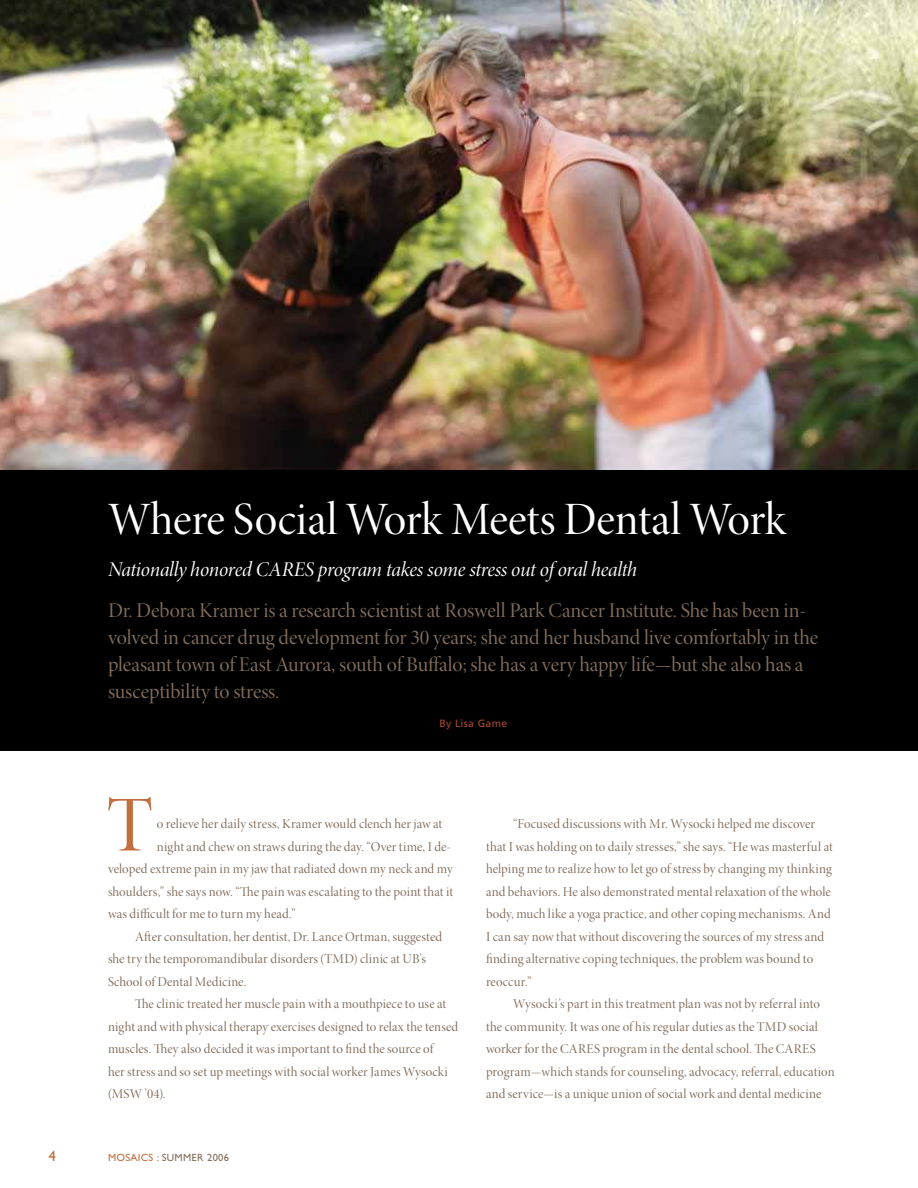
<style>
.page{position:relative;width:918px;height:1188px;background:#fff}
.page>*{position:absolute;margin:0;border:0;box-sizing:border-box;transform-origin:0 0}
.t1{font:79.5px "Minion Pro Disp";color:#c26e3e}
.t2{font:46.5px "Minion Pro Disp";color:#fff}
.t3{font:21px/27px "Minion Pro Disp";letter-spacing:-.005em;color:#816d5c}
.t4{font:21px "Minion Pro It Disp";letter-spacing:-.015em;color:#fff}
.t5{font:15px "Gill Sans Std";color:#c26e3e}
.t6{font:13.5px/22.5px "Minion Pro Disp";letter-spacing:.005em;color:#816d5c}
.t7{font:10.5px "Gill Sans Std";letter-spacing:.03em;color:#816d5c}
.t8{font:10.5px "Frutiger LT Std";letter-spacing:.03em;color:#aa4630}
.s1{color:#c26e3e}
</style>
<div class="page">
<div style="left:0;top:470px;width:918px;height:281px;background:#000"></div>
<img style="left:0;top:0;width:918px;height:470px">
<h2 class="t2" style="left:108px;top:491px;width:680px">Where Social Work Meets Dental Work</h2>
<h3 class="t4" style="left:108px;top:557px;width:531px">Nationally honored CARES program takes some stress out of oral health</h3>
<p class="t3" style="left:108px;top:597px;width:712px">Dr. Debora Kramer is a research scientist at Roswell Park Cancer Institute. She has been in&shy;volved in cancer drug development for 30 years; she and her husband live comfortably in the pleasant town of East Aurora, south of Buffalo; she has a very happy life—but she also has a susceptibility to stress.</p>
<p class="t8" style="left:440px;top:717px;width:69px">By Lisa Game</p>
<h1 class="t1" style="left:106px;top:778px;width:48px">T</h1>
<p class="t6" style="left:157px;top:813px;width:287px">o relieve her daily stress, Kramer would clench her jaw at</p>
<p class="t6" style="left:157px;top:835px;width:296px">night and chew on straws during the day. “Over time, I de-</p>
<p class="t6" style="left:108px;top:858px;width:346px">veloped extreme pain in my jaw that radiated down my neck and my</p>
<p class="t6" style="left:108px;top:880px;width:347px">shoulders,” she says now. “The pain was escalating to the point that it</p>
<p class="t6" style="left:108px;top:903px;width:189px">was difficult for me to turn my head.”</p>
<p class="t6" style="left:135px;top:925px;width:309px">After consultation, her dentist, Dr. Lance Ortman, suggested</p>
<p class="t6" style="left:108px;top:948px;width:320px">she try the temporomandibular disorders (TMD) clinic at UB’s</p>
<p class="t6" style="left:108px;top:970px;width:140px">School of Dental Medicine.</p>
<p class="t6" style="left:135px;top:993px;width:313px">The clinic treated her muscle pain with a mouthpiece to use at</p>
<p class="t6" style="left:108px;top:1015px;width:352px">night and with physical therapy exercises designed to relax the tensed</p>
<p class="t6" style="left:108px;top:1038px;width:327px">muscles. They also decided it was important to find the source of</p>
<p class="t6" style="left:108px;top:1060px;width:341px">her stress and so set up meetings with social worker James Wysocki</p>
<p class="t6" style="left:108px;top:1083px;width:59px">(MSW ’04).</p>
<p class="t5" style="left:49px;top:1148px;width:9px">4</p>
<p class="t7" style="left:108px;top:1151px;width:123px"><span class="s1">MOSAICS :</span> SUMMER 2006</p>
<p class="t6" style="left:486px;top:813px;width:348px;text-indent:27px">“Focused discussions with Mr. Wysocki helped me discover that I was holding on to daily stresses,” she says. “He was masterful at helping me to realize how to let go of stress by changing my thinking and behaviors. He also demonstrated mental relaxation of the whole body, much like a yoga practice, and other coping mechanisms. And I can say now that without discovering the sources of my stress and finding alternative coping techniques, the problem was bound to reoccur.”</p>
<p class="t6" style="left:486px;top:993px;width:350px;text-indent:27px">Wysocki’s part in this treatment plan was not by referral into the community. It was one of his regular duties as the TMD social worker for the CARES program in the dental school. The CARES program—which stands for counseling, advocacy, referral, education and service—is a unique union of social work and dental medicine</p>
</div>
